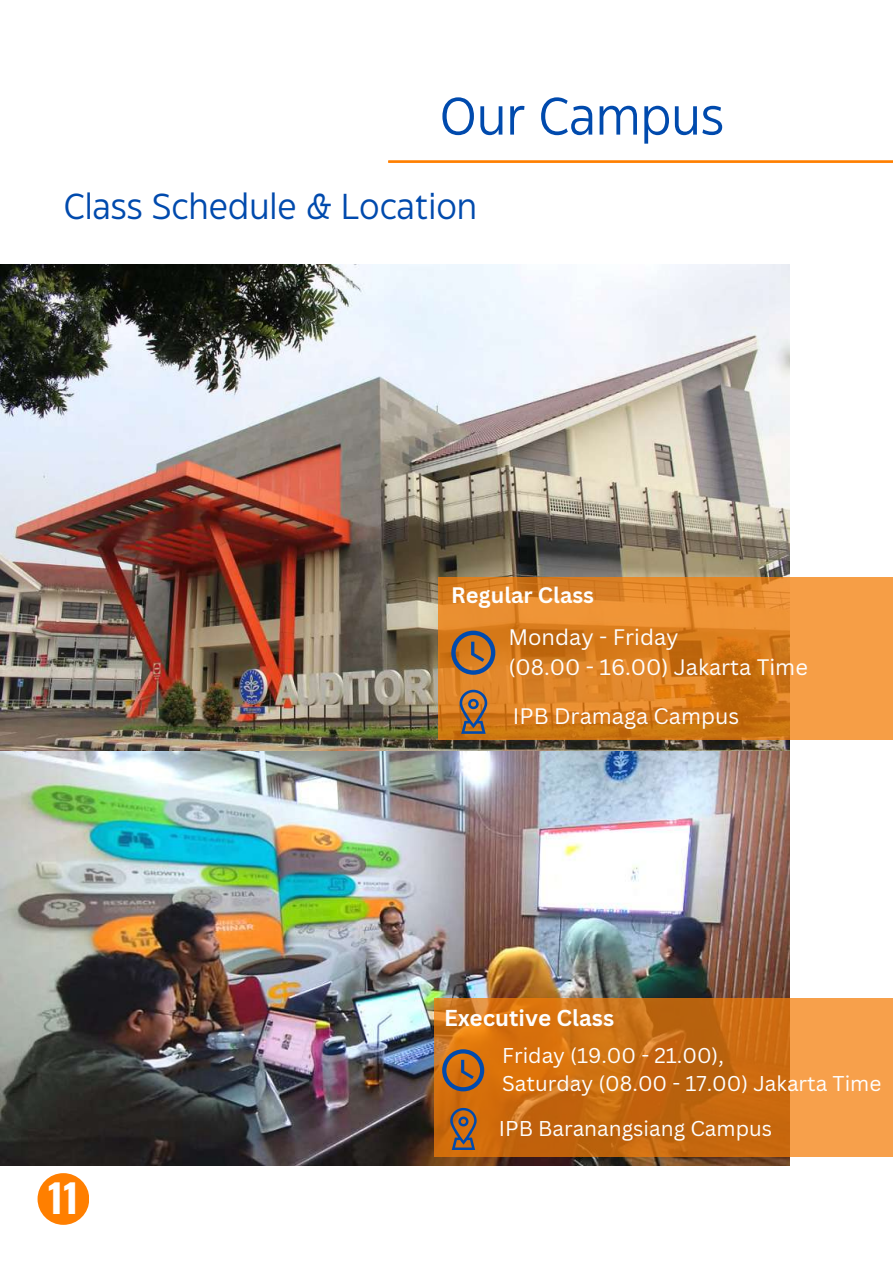
<style>
.page{position:relative;width:893px;height:1264px;background:#fff}
.page>*{position:absolute;margin:0;border:0;box-sizing:border-box;transform-origin:0 0}
.t1{font:52.5px "Eastman Grotesque";color:#004aad}
.t2{font:700 39px "Oswald";color:#fff}
.t3{font:36px "Eastman Grotesque";color:#004aad}
.t4{font:700 22.5px "Canva Sans";color:#fefefe}
.t5{font:21.75px/30.2px "Canva Sans";color:#fefefe}
.t6{font:700 21.75px "Canva Sans";color:#fefefe}
.t7{font:20.85px/28.3px "Canva Sans";color:#fefefe}
</style>
<div class="page">
<div style="left:38px;top:1173px;width:51px;height:51px;background:#ff7f00;border-radius:50%"></div>
<img style="left:0;top:265px;width:789px;height:899px">
<svg style="left:434px;top:997px;width:458px;height:159px;background:#d4771e"></svg>
<svg style="left:450px;top:1107px;width:26px;height:42px"></svg>
<svg style="left:442px;top:1049px;width:42px;height:42px;background:#926540"></svg>
<hr style="left:388px;top:160px;width:504px;height:3px;background:#ff7f00">
<svg style="left:438px;top:577px;width:454px;height:163px;background:#df8629"></svg>
<svg style="left:451px;top:630px;width:44px;height:44px;background:#926b4a"></svg>
<svg style="left:459px;top:689px;width:28px;height:44px"></svg>
<h1 class="t1" style="left:439px;top:96px;width:286px">Our Campus</h1>
<h3 class="t3" style="left:63px;top:193px;width:415px">Class Schedule &amp; Location</h3>
<p class="t6" style="left:451px;top:580px;width:144px">Regular Class</p>
<p class="t5" style="left:508px;top:621px;width:301px">Monday - Friday<br>(08.00 - 16.00) Jakarta Time</p>
<p class="t5" style="left:513px;top:701px;width:228px">IPB Dramaga Campus</p>
<p class="t4" style="left:444px;top:1001px;width:171px">Executive Class</p>
<p class="t7" style="left:502px;top:1040px;width:380px">Friday (19.00 - 21.00),<br>Saturday (08.00 - 17.00) Jakarta Time</p>
<h2 class="t2" style="left:48px;top:1167px;width:32px">11</h2>
<p class="t7" style="left:499px;top:1113px;width:275px">IPB Baranangsiang Campus</p>
</div>
